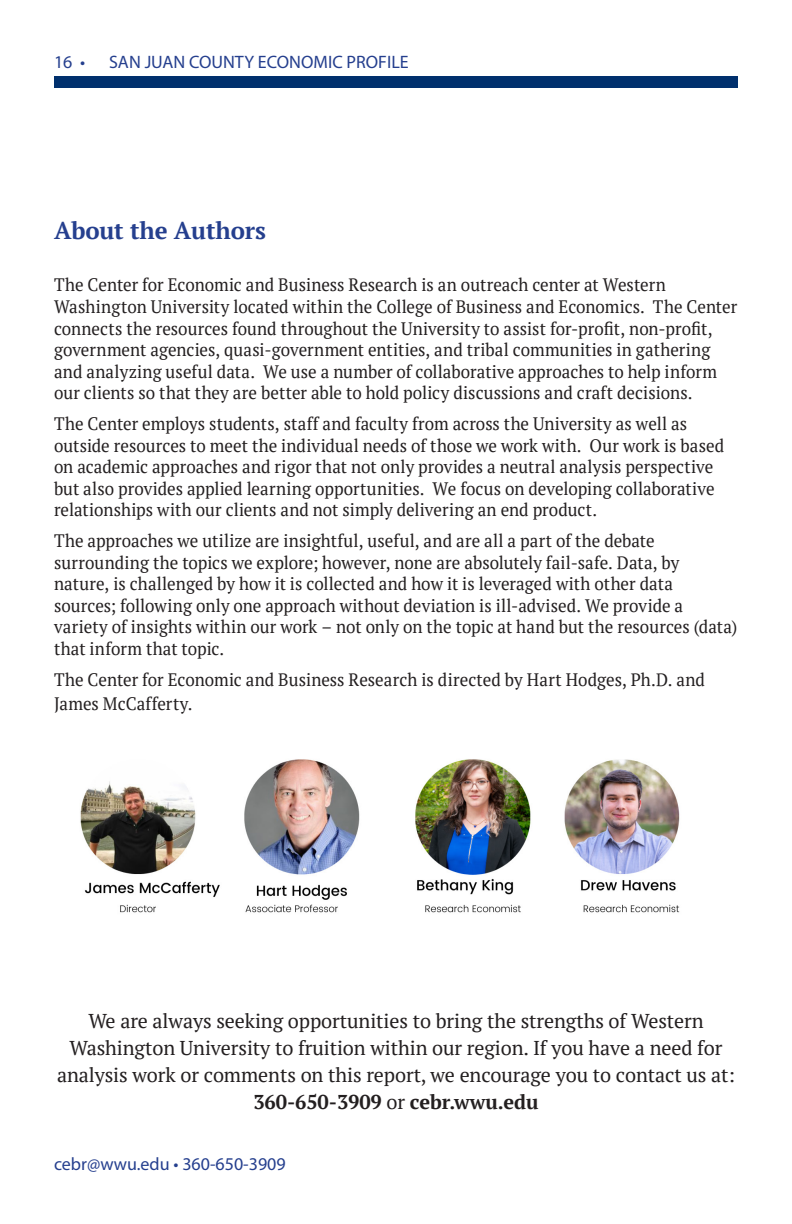
<style>
.page{position:relative;width:792px;height:1224px;background:#fff}
.page>*{position:absolute;margin:0;border:0;box-sizing:border-box;transform-origin:0 0}
.Main_paragraph{font:700 24px "PT Serif";letter-spacing:-.005em;color:#253f8e}
.Body{font:20px/27px "PT Serif";letter-spacing:-.005em;color:#231f20;text-align:center}
.Body-2{font:700 20px "PT Serif";letter-spacing:-.005em;color:#231f20}
.t1{font:18px/21.6px "PT Serif";color:#231f20;scale:.95 1}
.t2{font:18px "Myriad Pro";color:#253f8e}
.s1{font-weight:400}
</style>
<div class="page">
<div style="left:54px;top:76px;width:684px;height:11px;background:#00306d"></div>
<img style="left:80px;top:759px;width:600px;height:154px">
<p class="t2" style="left:54px;top:50px;width:33px">16 •</p>
<p class="t2" style="left:109px;top:50px;width:301px">SAN JUAN COUNTY ECONOMIC PROFILE</p>
<p class="Main_paragraph" style="left:54px;top:215px;width:214px">About the Authors</p>
<p class="t1" style="left:54px;top:274px;width:721px">The Center for Economic and Business Research is an outreach center at Western Washington University located within the College of Business and Economics. The Center connects the resources found throughout the University to assist for-profit, non-profit, government agencies, quasi-government entities, and tribal communities in gathering and analyzing useful data. We use a number of collaborative approaches to help inform our clients so that they are better able to hold policy discussions and craft decisions.</p>
<p class="t1" style="left:54px;top:413px;width:707px">The Center employs students, staff and faculty from across the University as well as outside resources to meet the individual needs of those we work with. Our work is based on academic approaches and rigor that not only provides a neutral analysis perspective but also provides applied learning opportunities. We focus on developing collaborative relationships with our clients and not simply delivering an end product.</p>
<p class="t1" style="left:54px;top:530px;width:721px">The approaches we utilize are insightful, useful, and are all a part of the debate surrounding the topics we explore; however, none are absolutely fail-safe. Data, by nature, is challenged by how it is collected and how it is leveraged with other data sources; following only one approach without deviation is ill-advised. We provide a variety of insights within our work – not only on the topic at hand but the resources (data) that inform that topic.</p>
<p class="t1" style="left:54px;top:667px;width:687px;line-height:24px">The Center for Economic and Business Research is directed by Hart Hodges, Ph.D. and<br>James McCafferty.</p>
<p class="Body" style="left:57px;top:1007px;width:679px">We are always seeking opportunities to bring the strengths of Western<br>Washington University to fruition within our region. If you have a need for analysis work or comments on this report, we encourage you to contact us at:</p>
<p class="Body-2" style="left:253px;top:1089px;width:287px">360-650-3909 <span class="s1">or</span> cebr.wwu.edu</p>
<p class="t2" style="left:54px;top:1153px;width:233px">cebr@wwu.edu • 360-650-3909</p>
</div>
